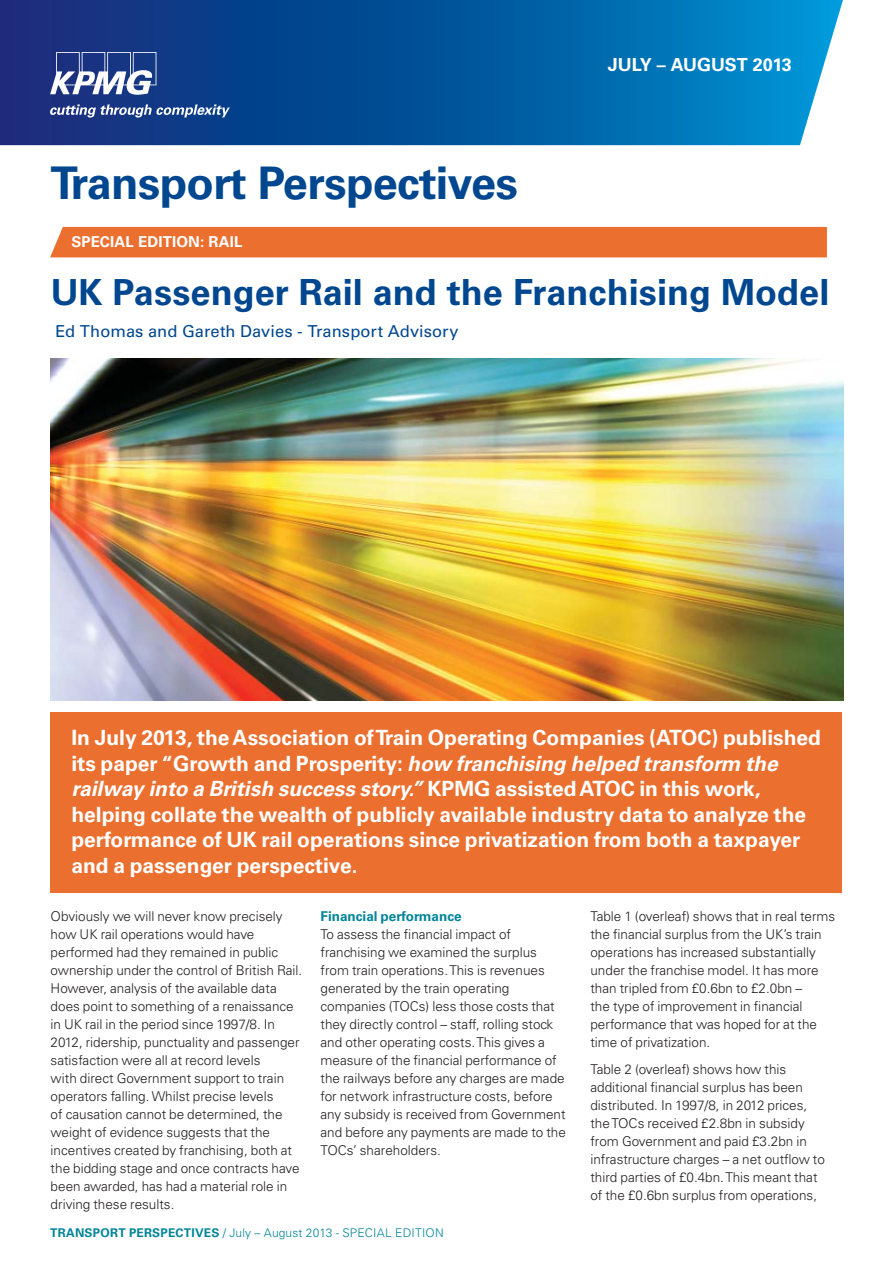
<style>
.page{position:relative;width:892px;height:1264px;background:#fff}
.page>*{position:absolute;margin:0;border:0;box-sizing:border-box;transform-origin:0 0}
.t1{font:700 45px "Univers LT Std";letter-spacing:-.015em;color:#004790}
.t2{font:700 36px "Univers LT Std";color:#004790}
.t3{font:700 21px/25.5px "Univers LT Std";color:#fff}
.t4{font:700 18px "Univers LT Std";letter-spacing:-.01em;color:#fff}
.t5{font:16.5px "Univers LT Std";color:#004790}
.t6{font:700 15px "Univers LT Std";letter-spacing:.01em;color:#fff}
.t7{font:300 13.5px/18px "Univers LT Std";color:#231f20}
.t8{font:700 13.5px "Univers LT Std";color:#008499}
.t9{font:300 12px "Univers LT Std";letter-spacing:.015em;color:#008499}
.s1{font-style:italic}
.s2{font-weight:700}
</style>
<div class="page">
<svg style="left:0;top:0;width:843px;height:145px;background:#0c5ca1"></svg>
<svg style="left:50px;top:52px;width:106px;height:43px"></svg>
<svg style="left:50px;top:104px;width:180px;height:14px;background:#5972a8"></svg>
<div style="left:50px;top:227px;width:777px;height:30px;background:#eb6f2f"></div>
<img style="left:51px;top:359px;width:792px;height:341px">
<div style="left:50px;top:712px;width:792px;height:180px;background:#eb6f2f"></div>
<h3 class="t4" style="left:607px;top:56px;width:186px">JULY – AUGUST 2013</h3>
<h1 class="t1" style="left:51px;top:162px;width:469px">Transport Perspectives</h1>
<p class="t6" style="left:71px;top:235px;width:173px">SPECIAL EDITION: RAIL</p>
<h2 class="t2" style="left:51px;top:275px;width:780px">UK Passenger Rail and the Franchising Model</h2>
<p class="t5" style="left:55px;top:324px;width:404px">Ed Thomas and Gareth Davies - Transport Advisory</p>
<p class="t3" style="left:71px;top:726px;width:751px">In July 2013, the Association of Train Operating Companies (ATOC) published its paper “Growth and Prosperity: <span class="s1">how franchising helped transform the railway into a British success story.”</span> KPMG assisted ATOC in this work, helping collate the wealth of publicly available industry data to analyze the performance of UK rail operations since privatization from both a taxpayer and a passenger perspective.</p>
<p class="t7" style="left:51px;top:908px;width:253px">Obviously we will never know precisely how UK rail operations would have performed had they remained in public ownership under the control of British Rail.<br>However, analysis of the available data does point to something of a renaissance in UK rail in the period since 1997/8. In 2012, ridership, punctuality and passenger satisfaction were all at record levels<br>with direct Government support to train operators falling. Whilst precise levels<br>of causation cannot be determined, the weight of evidence suggests that the incentives created by franchising, both at the bidding stage and once contracts have been awarded, has had a material role in driving these results.</p>
<p class="t8" style="left:320px;top:910px;width:142px">Financial performance</p>
<p class="t7" style="left:590px;top:908px;width:246px">Table 1 (overleaf) shows that in real terms the financial surplus from the UK’s train operations has increased substantially under the franchise model. It has more than tripled from £0.6bn to £2.0bn –<br>the type of improvement in financial performance that was hoped for at the time of privatization.</p>
<p class="t7" style="left:590px;top:1061px;width:236px">Table 2 (overleaf) shows how this additional financial surplus has been distributed. In 1997/8, in 2012 prices, the TOCs received £2.8bn in subsidy from Government and paid £3.2bn in infrastructure charges – a net outflow to third parties of £0.4bn. This meant that of the £0.6bn surplus from operations,</p>
<p class="t7" style="left:320px;top:926px;width:247px">To assess the financial impact of franchising we examined the surplus from train operations. This is revenues generated by the train operating companies (TOCs) less those costs that they directly control – staff, rolling stock and other operating costs. This gives a measure of the financial performance of the railways before any charges are made for network infrastructure costs, before any subsidy is received from Government and before any payments are made to the TOCs’ shareholders.</p>
<p class="t9" style="left:50px;top:1226px;width:395px"><span class="s2">TRANSPORT PERSPECTIVES</span> / July – August 2013 - SPECIAL EDITION</p>
</div>
